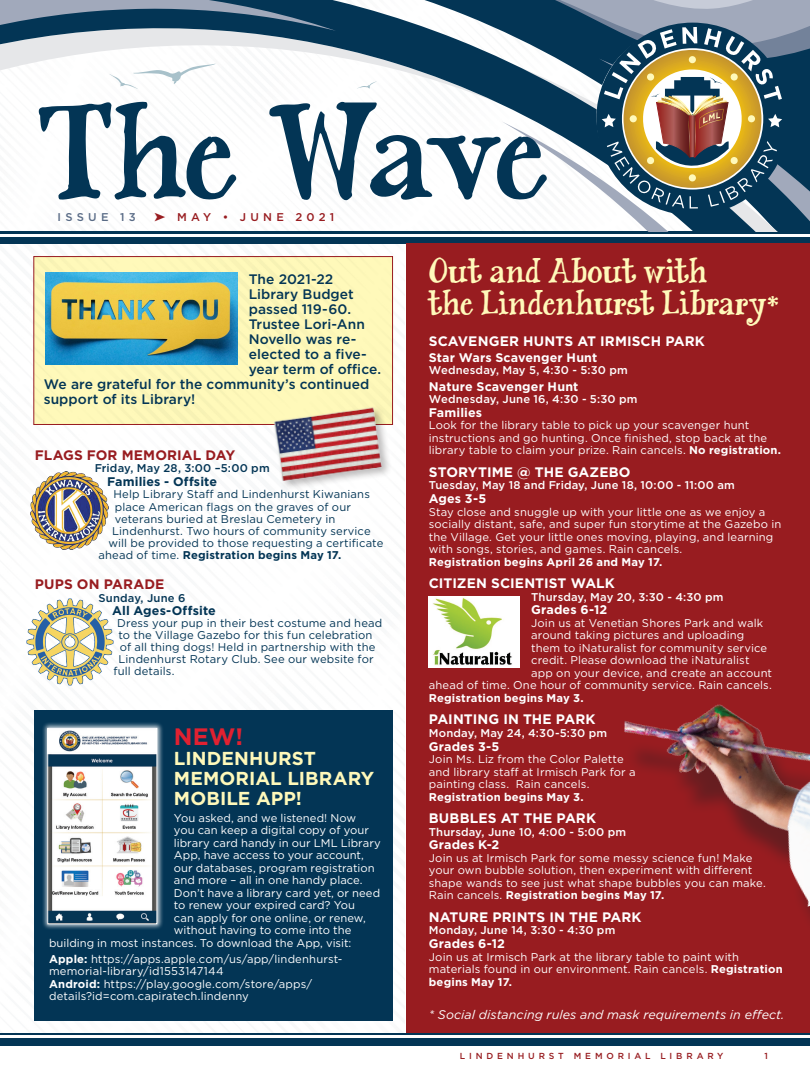
<style>
.page{position:relative;width:810px;height:1080px;background:#fff}
.page>*{position:absolute;margin:0;border:0;box-sizing:border-box;transform-origin:0 0}
.t1{font:133.75px "Janda Siesta Sunset";letter-spacing:-.05em;color:#033555}
.t2{font:35px "Janda Siesta Sunset";letter-spacing:-.01em;color:#fff9ba;scale:.95 1}
.t3{font:700 23.75px "Gotham";color:#e12131}
.t4{font:700 18.75px/20px "Gotham";letter-spacing:.005em;color:#fff9ba}
.t5{font:500 13.75px "Gotham";letter-spacing:.005em;color:#033555}
.t6{font:700 13.75px "Gotham";letter-spacing:.005em;color:#fff}
.t7{font:700 13.75px "Gotham";letter-spacing:.01em;color:#981c20}
.t8{font:700 12.5px "Gotham";letter-spacing:.01em;color:#fff}
.t9{font:italic 12.5px "Gotham";letter-spacing:.005em;color:#fff}
.t10{font:700 12.5px "Gotham";letter-spacing:.01em;color:#033555}
.t11{font:11.25px/12.5px "Gotham";letter-spacing:.01em;color:#fff}
.t12{font:11.25px "Gotham";letter-spacing:.01em;color:#033555}
.t13{font:500 11.25px "Gotham";letter-spacing:.015em;color:#fff}
.t14{font:700 11.25px "Gotham";letter-spacing:.015em;color:#fff}
.t15{font:500 11.25px "Gotham";letter-spacing:.015em;color:#033555}
.t16{font:700 11.25px "Gotham";letter-spacing:.015em;color:#033555}
.t17{font:500 11.25px "Gotham";letter-spacing:.375em;color:#981c20}
.t18{font:500 11.25px "Gotham";letter-spacing:.375em;color:#596b86}
.t19{font:500 8.75px "Gotham";letter-spacing:.44em;color:#981c20}
.s1{font-weight:400}
.s2{font-weight:700}
</style>
<div class="page">
<div style="left:0;top:1033px;width:810px;height:13px;background:#033555"></div>
<hr style="left:0;top:1036px;width:810px;height:2px;background:#fff">
<div style="left:0;top:231px;width:810px;height:13px;background:#033555"></div>
<svg style="left:0;top:0;width:502px;height:105px"></svg>
<svg style="left:0;top:0;width:336px;height:31px;background:#3b5f79"></svg>
<hr style="left:0;top:234px;width:810px;height:2px;background:#fff">
<svg style="left:502px;top:0;width:308px;height:231px"></svg>
<svg style="left:357px;top:81px;width:20px;height:8px"></svg>
<svg style="left:109px;top:64px;width:107px;height:25px"></svg>
<div style="left:35px;top:710px;width:358px;height:310px;background:#033555"></div>
<div style="left:35px;top:258px;width:356px;height:165px;background:#fef8ba"></div>
<div style="left:33px;top:256px;width:360px;height:169px;border:1px solid #981c20"></div>
<img style="left:45px;top:273px;width:192px;height:91px">
<div style="left:41px;top:722px;width:123px;height:208px;background:#fff;opacity:.75"></div>
<img style="left:50px;top:730px;width:105px;height:192px">
<div style="left:48px;top:728px;width:109px;height:196px;border:1px solid #fff"></div>
<div style="left:406px;top:244px;width:404px;height:789px;background:#981c20"></div>
<img style="left:429px;top:596px;width:91px;height:71px">
<img style="left:30px;top:471px;width:79px;height:79px">
<img style="left:26px;top:599px;width:88px;height:87px">
<img style="left:624px;top:704px;width:186px;height:210px">
<div style="left:272px;top:406px;width:120px;height:85px;background:#231f20;opacity:.3"></div>
<img style="left:270px;top:403px;width:116px;height:82px">
<p class="t1" style="left:36px;top:68px;width:513px">The Wave</p>
<p class="t18" style="left:58px;top:209px;width:80px">ISSUE 13</p>
<p class="t17" style="left:177px;top:209px;width:159px">MAY • JUNE 2021</p>
<p class="t5" style="left:249px;top:270px;width:86px">The 2021-22</p>
<p class="t5" style="left:249px;top:285px;width:107px">Library Budget</p>
<p class="t5" style="left:249px;top:300px;width:104px">passed 119-60.</p>
<p class="t5" style="left:249px;top:315px;width:118px">Trustee Lori-Ann</p>
<p class="t5" style="left:249px;top:330px;width:109px">Novello was re-</p>
<p class="t5" style="left:249px;top:345px;width:120px">elected to a five-</p>
<p class="t5" style="left:249px;top:360px;width:134px">year term of office.</p>
<p class="t5" style="left:44px;top:375px;width:327px">We are grateful for the community’s continued</p>
<p class="t5" style="left:44px;top:390px;width:153px">support of its Library!</p>
<p class="t7" style="left:35px;top:447px;width:202px">FLAGS FOR MEMORIAL DAY</p>
<p class="t15" style="left:95px;top:461px;width:176px">Friday, May 28, 3:00 –5:00 pm</p>
<p class="t10" style="left:107px;top:474px;width:111px">Families - Offsite</p>
<p class="t12" style="left:113px;top:487px;width:258px">Help Library Staff and Lindenhurst Kiwanians</p>
<p class="t12" style="left:115px;top:500px;width:238px">place American flags on the graves of our</p>
<p class="t12" style="left:115px;top:512px;width:222px">veterans buried at Breslau Cemetery in</p>
<p class="t12" style="left:112px;top:523px;width:260px">Lindenhurst. Two hours of community service</p>
<p class="t12" style="left:108px;top:535px;width:276px">will be provided to those requesting a certificate</p>
<p class="t16" style="left:98px;top:549px;width:244px"><span class="s1">ahead of time.</span> Registration begins May 17.</p>
<p class="t7" style="left:35px;top:576px;width:131px">PUPS ON PARADE</p>
<p class="t15" style="left:98px;top:590px;width:88px">Sunday, June 6</p>
<p class="t10" style="left:112px;top:604px;width:105px">All Ages-Offsite</p>
<p class="t12" style="left:117px;top:616px;width:267px">Dress your pup in their best costume and head</p>
<p class="t12" style="left:118px;top:628px;width:256px">to the Village Gazebo for this fun celebration</p>
<p class="t12" style="left:120px;top:640px;width:257px">of all thing dogs! Held in partnership with the</p>
<p class="t12" style="left:118px;top:652px;width:257px">Lindenhurst Rotary Club. See our website for</p>
<p class="t12" style="left:113px;top:663px;width:63px">full details.</p>
<p class="t3" style="left:174px;top:723px;width:71px">NEW!</p>
<p class="t4" style="left:174px;top:748px;width:202px">LINDENHURST<br>MEMORIAL LIBRARY<br>MOBILE APP!</p>
<p class="t11" style="left:174px;top:811px;width:184px">You asked, and we listened! Now</p>
<p class="t11" style="left:174px;top:824px;width:196px">you can keep a digital copy of your</p>
<p class="t11" style="left:174px;top:836px;width:208px">library card handy in our LML Library</p>
<p class="t11" style="left:174px;top:849px;width:191px">App, have access to your account,</p>
<p class="t11" style="left:174px;top:861px;width:202px">our databases, program registration</p>
<p class="t11" style="left:174px;top:874px;width:190px">and more – all in one handy place.</p>
<p class="t11" style="left:174px;top:886px;width:208px">Don’t have a library card yet, or need</p>
<p class="t11" style="left:174px;top:899px;width:183px">to renew your expired card? You</p>
<p class="t11" style="left:174px;top:911px;width:193px">can apply for one online, or renew,</p>
<p class="t11" style="left:174px;top:924px;width:179px">without having to come into the</p>
<p class="t11" style="left:49px;top:936px;width:304px">building in most instances. To download the App, visit:</p>
<p class="t11" style="left:49px;top:952px;width:295px"><span class="s2">Apple:</span> https://apps.apple.com/us/app/lindenhurst&shy;memorial-library/id1553147144</p>
<p class="t11" style="left:49px;top:977px;width:265px"><span class="s2">Android:</span> https://play.google.com/store/apps/ details?id=com.capiratech.lindenny</p>
<p class="t2" style="left:429px;top:248px;width:295px">Out and About with</p>
<p class="t2" style="left:429px;top:281px;width:370px">the Lindenhurst Library*</p>
<p class="t6" style="left:429px;top:333px;width:278px">SCAVENGER HUNTS AT IRMISCH PARK</p>
<p class="t8" style="left:429px;top:350px;width:170px">Star Wars Scavenger Hunt</p>
<p class="t13" style="left:429px;top:363px;width:200px">Wednesday, May 5, 4:30 - 5:30 pm</p>
<p class="t8" style="left:429px;top:379px;width:151px">Nature Scavenger Hunt</p>
<p class="t13" style="left:429px;top:392px;width:210px">Wednesday, June 16, 4:30 - 5:30 pm</p>
<p class="t8" style="left:429px;top:405px;width:55px">Families</p>
<p class="t11" style="left:429px;top:419px;width:354px">Look for the library table to pick up your scavenger hunt instructions and go hunting. Once finished, stop back at the library table to claim your prize. Rain cancels. <span class="s2">No registration.</span></p>
<p class="t6" style="left:429px;top:464px;width:203px">STORYTIME @ THE GAZEBO</p>
<p class="t13" style="left:429px;top:478px;width:308px">Tuesday, May 18 and Friday, June 18, 10:00 - 11:00 am</p>
<p class="t8" style="left:429px;top:491px;width:59px">Ages 3-5</p>
<p class="t11" style="left:429px;top:505px;width:354px">Stay close and snuggle up with your little one as we enjoy a socially distant, safe, and super fun storytime at the Gazebo in the Village. Get your little ones moving, playing, and learning with songs, stories, and games. Rain cancels.</p>
<p class="t14" style="left:429px;top:555px;width:235px">Registration begins April 26 and May 17.</p>
<p class="t6" style="left:429px;top:575px;width:187px">CITIZEN SCIENTIST WALK</p>
<p class="t13" style="left:531px;top:589px;width:194px">Thursday, May 20, 3:30 - 4:30 pm</p>
<p class="t8" style="left:531px;top:603px;width:78px">Grades 6-12</p>
<p class="t11" style="left:531px;top:616px;width:234px">Join us at Venetian Shores Park and walk</p>
<p class="t11" style="left:531px;top:629px;width:215px">around taking pictures and uploading</p>
<p class="t11" style="left:531px;top:641px;width:238px">them to iNaturalist for community service</p>
<p class="t11" style="left:531px;top:654px;width:220px">credit. Please download the iNaturalist</p>
<p class="t11" style="left:531px;top:666px;width:243px">app on your device, and create an account</p>
<p class="t11" style="left:429px;top:679px;width:345px">ahead of time. One hour of community service. Rain cancels.</p>
<p class="t14" style="left:429px;top:691px;width:156px">Registration begins May 3.</p>
<p class="t6" style="left:429px;top:711px;width:168px">PAINTING IN THE PARK</p>
<p class="t13" style="left:429px;top:725px;width:180px">Monday, May 24, 4:30-5:30 pm</p>
<p class="t8" style="left:429px;top:739px;width:72px">Grades 3-5</p>
<p class="t11" style="left:429px;top:753px;width:196px">Join Ms. Liz from the Color Palette</p>
<p class="t11" style="left:429px;top:765px;width:208px">and library staff at Irmisch Park for a</p>
<p class="t11" style="left:429px;top:778px;width:162px">painting class. Rain cancels.</p>
<p class="t14" style="left:429px;top:790px;width:156px">Registration begins May 3.</p>
<p class="t6" style="left:429px;top:810px;width:169px">BUBBLES AT THE PARK</p>
<p class="t13" style="left:429px;top:824px;width:199px">Thursday, June 10, 4:00 - 5:00 pm</p>
<p class="t8" style="left:429px;top:838px;width:72px">Grades K-2</p>
<p class="t11" style="left:429px;top:851px;width:325px">Join us at Irmisch Park for some messy science fun! Make</p>
<p class="t11" style="left:429px;top:864px;width:338px">your own bubble solution, then experiment with different shape wands to see just what shape bubbles you can make.<br>Rain cancels. <span class="s2">Registration begins May 17.</span></p>
<p class="t6" style="left:429px;top:909px;width:214px">NATURE PRINTS IN THE PARK</p>
<p class="t13" style="left:429px;top:923px;width:188px">Monday, June 14, 3:30 - 4:30 pm</p>
<p class="t8" style="left:429px;top:936px;width:78px">Grades 6-12</p>
<p class="t11" style="left:429px;top:950px;width:355px">Join us at Irmisch Park at the library table to paint with materials found in our environment. Rain cancels. <span class="s2">Registration begins May 17.</span></p>
<p class="t9" style="left:429px;top:1007px;width:357px">* Social distancing rules and mask requirements in effect.</p>
<p class="t19" style="left:460px;top:1050px;width:265px">LINDENHURST MEMORIAL LIBRARY</p>
<p class="t19" style="left:764px;top:1050px;width:5px">1</p>
</div>
